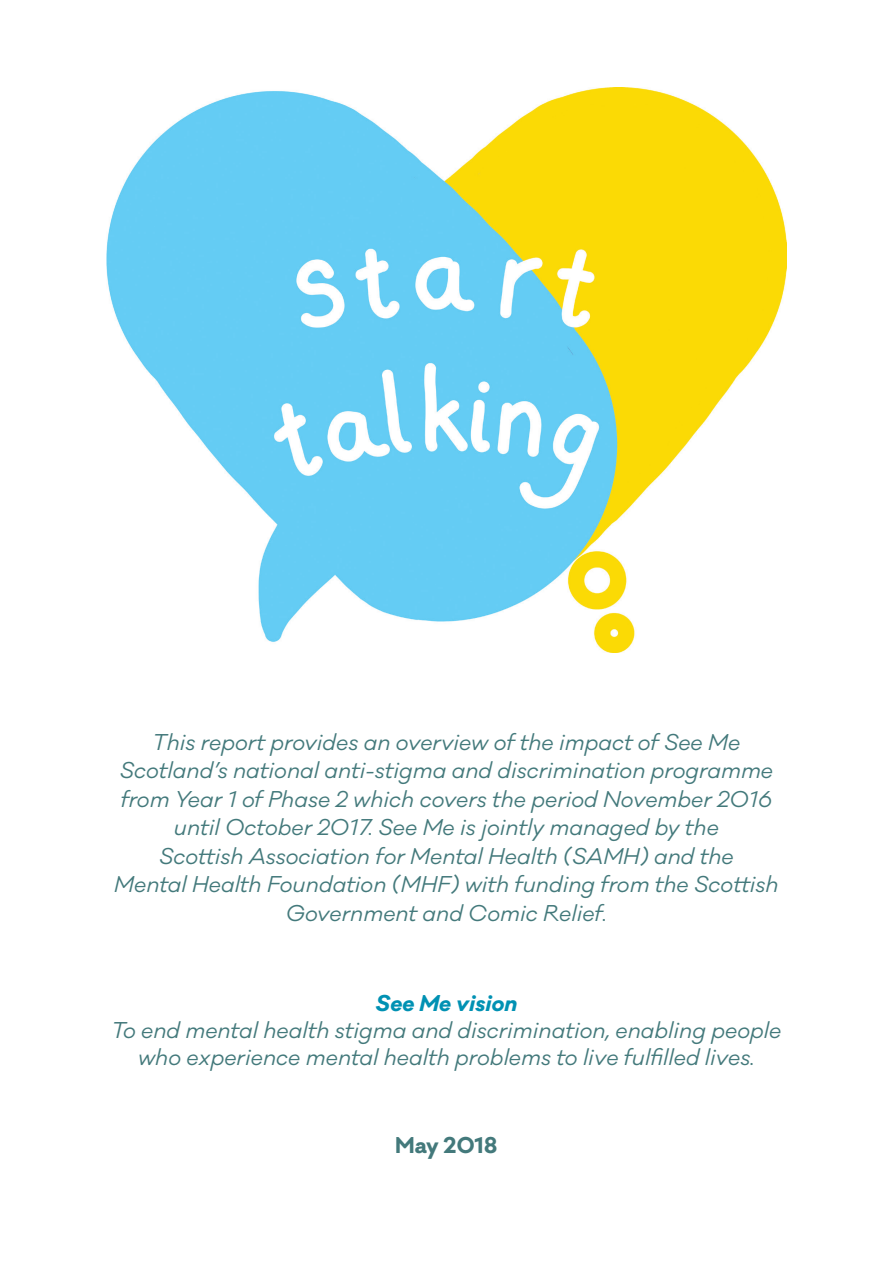
<style>
.page{position:relative;width:893px;height:1263px;background:#fff}
.page>*{position:absolute;margin:0;border:0;box-sizing:border-box;transform-origin:0 0}
.t1{font:italic 21px/28.5px "Galano Classic";color:#43797b;text-align:center}
.t2{font:italic 700 21px "Galano Classic";color:#0091b3}
.t3{font:700 21px "Galano Classic";color:#43797b}
</style>
<div class="page">
<img style="left:106px;top:88px;width:681px;height:564px">
<p class="t1" style="left:114px;top:728px;width:666px">This report provides an overview of the impact of See Me Scotland’s national anti-stigma and discrimination programme from Year 1 of Phase 2 which covers the period November 2016 until October 2017. See Me is jointly managed by the<br>Scottish Association for Mental Health (SAMH) and the<br>Mental Health Foundation (MHF) with funding from the Scottish Government and Comic Relief.</p>
<p class="t2" style="left:376px;top:989px;width:143px">See Me vision</p>
<p class="t1" style="left:112px;top:1016px;width:671px;line-height:27px">To end mental health stigma and discrimination, enabling people who experience mental health problems to live fulfilled lives.</p>
<p class="t3" style="left:395px;top:1131px;width:104px">May 2018</p>
</div>
